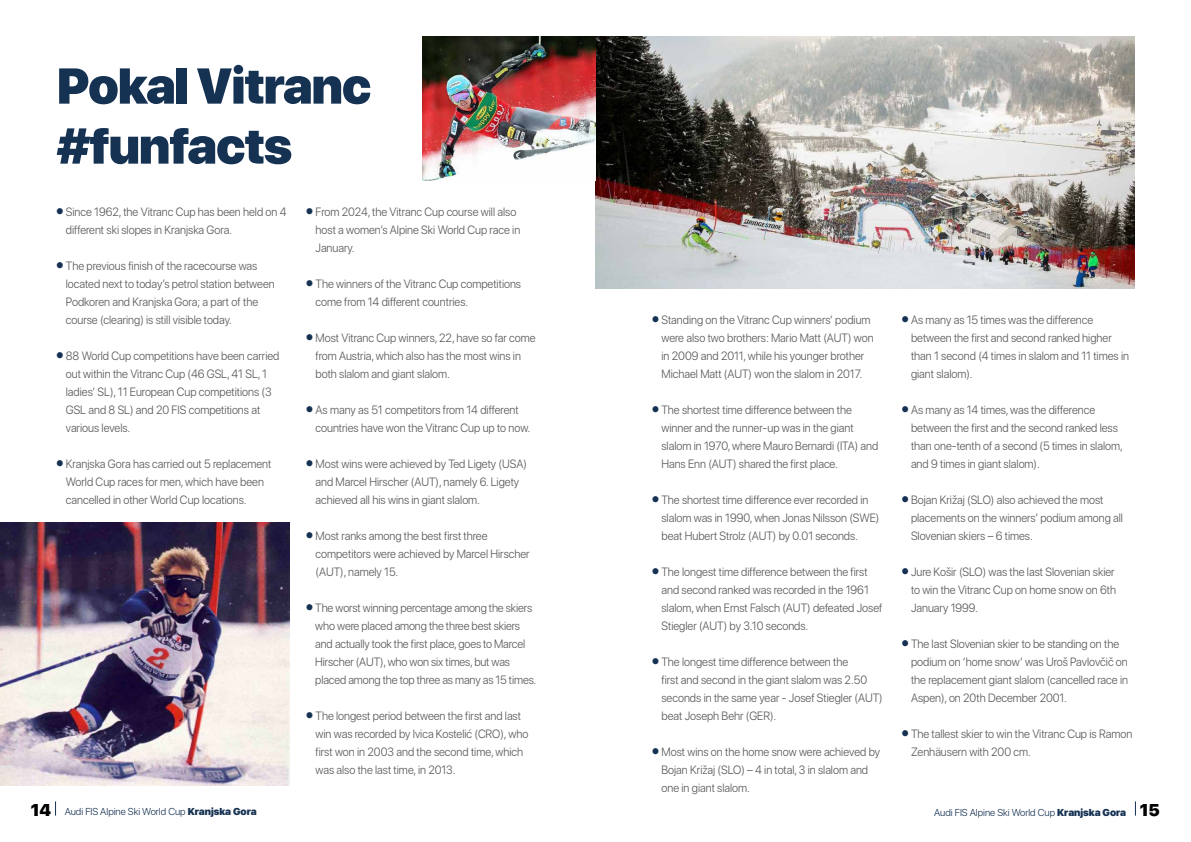
<style>
.page{position:relative;width:1191px;height:842px;background:#fff}
.page>*{position:absolute;margin:0;border:0;box-sizing:border-box;transform-origin:0 0}
.t1{font:900 50px/60px "SF Pro Display";letter-spacing:-.02em;color:#163253}
.t2{font:300 12px/18px "SF Pro Display";color:#575756;scale:.95 1}
.t3{font:300 10px "SF Pro Display";color:#163253}
.s1{font-weight:900;font-size:17px;color:#000}
.s2{font-weight:900}
</style>
<div class="page">
<svg style="left:55px;top:801px;width:1px;height:15px"></svg>
<svg style="left:1135px;top:801px;width:1px;height:15px"></svg>
<img style="left:595px;top:36px;width:539px;height:252px">
<img style="left:422px;top:36px;width:173px;height:144px">
<img style="left:0;top:522px;width:289px;height:263px">
<h1 class="t1" style="left:57px;top:56px;width:316px">Pokal Vitranc #funfacts</h1>
<p class="t2" style="left:66px;top:203px;width:234px;text-indent:-9px"><sup>●</sup> Since 1962, the Vitranc Cup has been held on 4 different ski slopes in Kranjska Gora.</p>
<p class="t2" style="left:66px;top:257px;width:221px;text-indent:-9px"><sup>●</sup> The previous finish of the racecourse was located next to today’s petrol station between Podkoren and Kranjska Gora; a part of the course (clearing) is still visible today.</p>
<p class="t2" style="left:66px;top:347px;width:226px;text-indent:-9px"><sup>●</sup> 88 World Cup competitions have been carried out within the Vitranc Cup (46 GSL, 41 SL, 1 ladies’ SL), 11 European Cup competitions (3<br>GSL and 8 SL) and 20 FIS competitions at various levels.</p>
<p class="t2" style="left:66px;top:455px;width:218px;text-indent:-9px"><sup>●</sup> Kranjska Gora has carried out 5 replacement<br>World Cup races for men, which have been cancelled in other World Cup locations.</p>
<p class="t2" style="left:315px;top:203px;width:217px;text-indent:-9px"><sup>●</sup> From 2024, the Vitranc Cup course will also host a women’s Alpine Ski World Cup race in<br>January.</p>
<p class="t2" style="left:315px;top:275px;width:218px;text-indent:-9px"><sup>●</sup> The winners of the Vitranc Cup competitions come from 14 different countries.</p>
<p class="t2" style="left:315px;top:329px;width:233px;text-indent:-9px"><sup>●</sup> Most Vitranc Cup winners, 22, have so far come from Austria, which also has the most wins in both slalom and giant slalom.</p>
<p class="t2" style="left:315px;top:401px;width:228px;text-indent:-9px"><sup>●</sup> As many as 51 competitors from 14 different countries have won the Vitranc Cup up to now.</p>
<p class="t2" style="left:315px;top:455px;width:224px;text-indent:-9px"><sup>●</sup> Most wins were achieved by Ted Ligety (USA) and Marcel Hirscher (AUT), namely 6. Ligety achieved all his wins in giant slalom.</p>
<p class="t2" style="left:315px;top:527px;width:227px;text-indent:-9px"><sup>●</sup> Most ranks among the best first three competitors were achieved by Marcel Hirscher (AUT), namely 15.</p>
<p class="t2" style="left:315px;top:599px;width:234px;text-indent:-9px"><sup>●</sup> The worst winning percentage among the skiers who were placed among the three best skiers and actually took the first place, goes to Marcel Hirscher (AUT), who won six times, but was placed among the top three as many as 15 times.</p>
<p class="t2" style="left:315px;top:707px;width:225px;text-indent:-9px"><sup>●</sup> The longest period between the first and last win was recorded by Ivica Kostelić (CRO), who first won in 2003 and the second time, which was also the last time, in 2013.</p>
<p class="t2" style="left:661px;top:311px;width:225px;text-indent:-9px"><sup>●</sup> Standing on the Vitranc Cup winners’ podium were also two brothers: Mario Matt (AUT) won in 2009 and 2011, while his younger brother Michael Matt (AUT) won the slalom in 2017.</p>
<p class="t2" style="left:661px;top:401px;width:230px;text-indent:-9px"><sup>●</sup> The shortest time difference between the winner and the runner-up was in the giant slalom in 1970, where Mauro Bernardi (ITA) and Hans Enn (AUT) shared the first place.</p>
<p class="t2" style="left:661px;top:491px;width:231px;text-indent:-9px"><sup>●</sup> The shortest time difference ever recorded in slalom was in 1990, when Jonas Nilsson (SWE) beat Hubert Strolz (AUT) by 0.01 seconds.</p>
<p class="t2" style="left:661px;top:563px;width:234px;text-indent:-9px"><sup>●</sup> The longest time difference between the first and second ranked was recorded in the 1961 slalom, when Ernst Falsch (AUT) defeated Josef Stiegler (AUT) by 3.10 seconds.</p>
<p class="t2" style="left:661px;top:653px;width:234px;text-indent:-9px"><sup>●</sup> The longest time difference between the<br>first and second in the giant slalom was 2.50 seconds in the same year - Josef Stiegler (AUT) beat Joseph Behr (GER).</p>
<p class="t2" style="left:661px;top:743px;width:232px;text-indent:-9px"><sup>●</sup> Most wins on the home snow were achieved by<br>Bojan Križaj (SLO) – 4 in total, 3 in slalom and one in giant slalom.</p>
<p class="t2" style="left:911px;top:311px;width:231px;text-indent:-9px"><sup>●</sup> As many as 15 times was the difference between the first and second ranked higher than 1 second (4 times in slalom and 11 times in giant slalom).</p>
<p class="t2" style="left:911px;top:401px;width:224px;text-indent:-9px"><sup>●</sup> As many as 14 times, was the difference between the first and the second ranked less than one-tenth of a second (5 times in slalom, and 9 times in giant slalom).</p>
<p class="t2" style="left:911px;top:491px;width:225px;text-indent:-9px"><sup>●</sup> Bojan Križaj (SLO) also achieved the most placements on the winners’ podium among all<br>Slovenian skiers – 6 times.</p>
<p class="t2" style="left:911px;top:563px;width:217px;text-align:justify;text-indent:-9px"><sup>●</sup> Jure Košir (SLO) was the last Slovenian skier to win the Vitranc Cup on home snow on 6th January 1999.</p>
<p class="t2" style="left:911px;top:635px;width:230px;text-indent:-9px"><sup>●</sup> The last Slovenian skier to be standing on the podium on ‘home snow’ was Uroš Pavlovčič on the replacement giant slalom (cancelled race in Aspen), on 20th December 2001.</p>
<p class="t2" style="left:911px;top:725px;width:234px;text-indent:-9px"><sup>●</sup> The tallest skier to win the Vitranc Cup is Ramon<br>Zenhäusern with 200 cm.</p>
<p class="t3" style="left:31px;top:806px;width:227px"><span class="s1">14</span> Audi FIS Alpine Ski World Cup <span class="s2">Kranjska Gora</span></p>
<p class="t3" style="left:934px;top:806px;width:227px">Audi FIS Alpine Ski World Cup <span class="s2">Kranjska Gora</span> <span class="s1">15</span></p>
</div>
